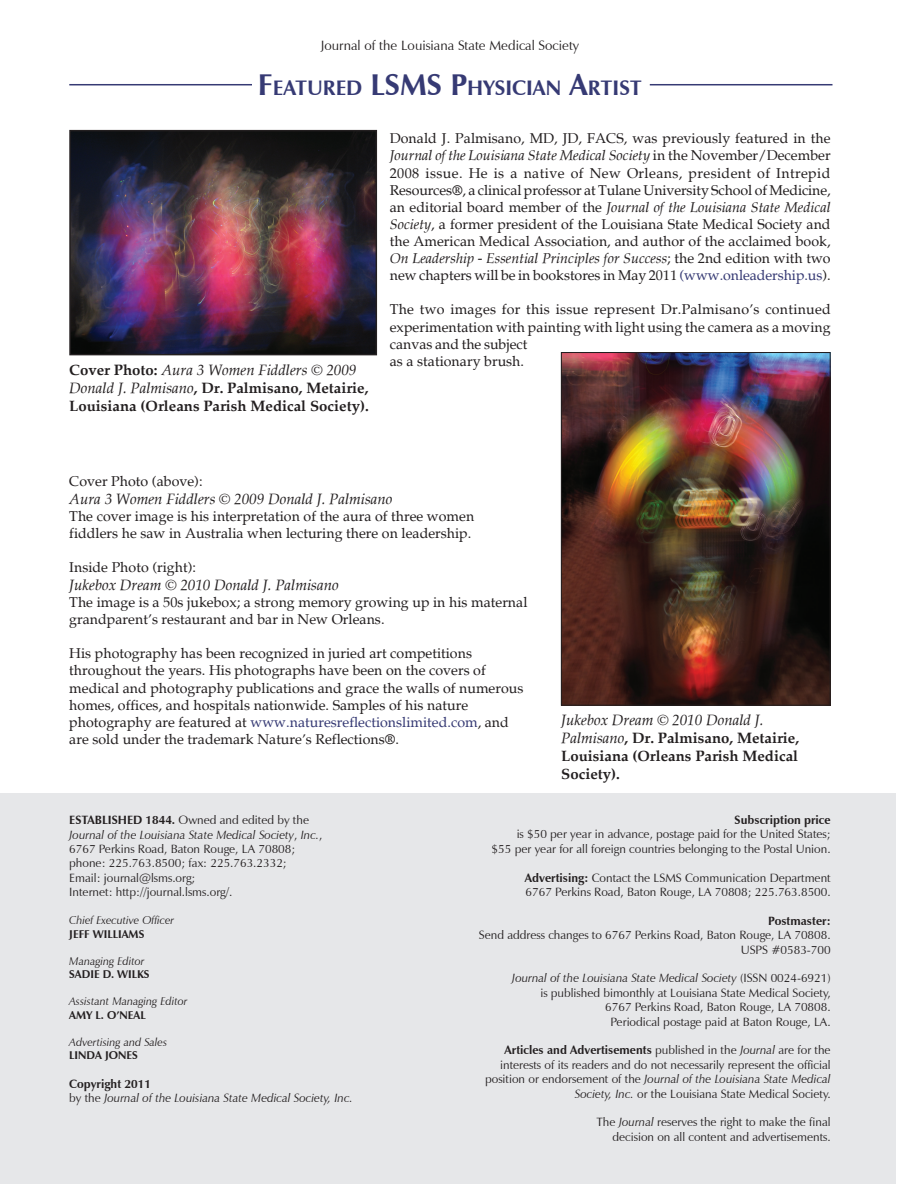
<style>
.page{position:relative;width:900px;height:1184px;background:#fff}
.page>*{position:absolute;margin:0;border:0;box-sizing:border-box;transform-origin:0 0}
.Main_head{font:700 21px "Zapf Humanist 601 BT";color:#363a74}
.Journal_Body{font:700 15px/18px "Palatia";color:#231f20}
.Journal_Body-2{font:italic 15px "Palatia";color:#231f20}
.Journal_Body-3{font:14.25px/17.1px "Palatia";color:#231f20}
.Journal_Article_Titl{font:13.5px "Zapf Humanist 601 BT";color:#231f20}
.t1{font:12px/14.4px "Zapf Humanist 601 BT";color:#231f20;text-align:right}
.t2{font:italic 12px "Zapf Humanist 601 BT";color:#231f20}
.t3{font:700 12px "Zapf Humanist 601 BT";color:#231f20}
.t4{font:italic 11.25px "Zapf Humanist 601 BT";color:#231f20}
.t5{font:700 11.25px "Zapf Humanist 601 BT";color:#231f20}
.s1{font-size:30px}
.s2{font-weight:400;font-style:italic}
.s3{font-style:italic}
.s4{color:#363a74}
.s5{font-weight:700}
.s6{font-style:normal}
</style>
<div class="page">
<hr style="left:69px;top:84px;width:183px;height:1px;background:#363a74">
<hr style="left:650px;top:84px;width:183px;height:1px;background:#363a74">
<div style="left:0;top:793px;width:896px;height:391px;background:#e6e7e9"></div>
<img style="left:71px;top:132px;width:304px;height:221px">
<div style="left:69px;top:130px;width:308px;height:225px;border:1px solid #231f20"></div>
<img style="left:563px;top:354px;width:266px;height:349px">
<div style="left:561px;top:352px;width:270px;height:353px;border:1px solid #231f20"></div>
<p class="Journal_Article_Titl" style="left:321px;top:37px;width:260px">Journal of the Louisiana State Medical Society</p>
<p class="Main_head" style="left:258px;top:74px;width:131px"><span class="s1">F</span>EATURED <span class="s1">LSMS</span></p>
<p class="Main_head" style="left:450px;top:74px;width:193px"><span class="s1">P</span>HYSICIAN <span class="s1">A</span>RTIST</p>
<p class="Journal_Body" style="left:69px;top:361px;width:301px">Cover Photo: <span class="s2">Aura 3 Women Fiddlers © 2009<br>Donald J. Palmisano</span>, Dr. Palmisano, Metairie,<br>Louisiana (Orleans Parish Medical Society).</p>
<p class="Journal_Body-3" style="left:390px;top:130px;width:442px;text-align:justify">Donald J. Palmisano, MD, JD, FACS, was previously featured in the <span class="s3">Journal of the Louisiana State Medical Society</span> in the November/December 2008 issue. He is a native of New Orleans, president of Intrepid Resources®, a clinical professor at Tulane University School of Medicine, an editorial board member of the <span class="s3">Journal of the Louisiana State Medical Society</span>, a former president of the Louisiana State Medical Society and the American Medical Association, and author of the acclaimed book, <span class="s3">On Leadership - Essential Principles for Success</span>; the 2nd edition with two new chapters will be in bookstores in May 2011 <span class="s4">(www.onleadership.us</span>).</p>
<p class="Journal_Body-3" style="left:390px;top:301px;width:442px">The two images for this issue represent Dr.Palmisano’s continued experimentation with painting with light using the camera as a moving canvas and the subject<br>as a stationary brush.</p>
<p class="Journal_Body-3" style="left:69px;top:472px;width:135px">Cover Photo (above):</p>
<p class="Journal_Body-2" style="left:69px;top:489px;width:325px">Aura 3 Women Fiddlers © 2009 Donald J. Palmisano</p>
<p class="Journal_Body-3" style="left:69px;top:507px;width:406px">The cover image is his interpretation of the aura of three women</p>
<p class="Journal_Body-3" style="left:69px;top:524px;width:404px">fiddlers he saw in Australia when lecturing there on leadership.</p>
<p class="Journal_Body-3" style="left:69px;top:558px;width:128px">Inside Photo (right):</p>
<p class="Journal_Body-2" style="left:69px;top:575px;width:271px">Jukebox Dream © 2010 Donald J. Palmisano</p>
<p class="Journal_Body-3" style="left:69px;top:594px;width:460px">The image is a 50s jukebox; a strong memory growing up in his maternal grandparent’s restaurant and bar in New Orleans.</p>
<p class="Journal_Body-3" style="left:69px;top:645px;width:456px">His photography has been recognized in juried art competitions throughout the years. His photographs have been on the covers of medical and photography publications and grace the walls of numerous homes, offices, and hospitals nationwide. Samples of his nature photography are featured at <span class="s4">www.naturesreflectionslimited.com</span>, and are sold under the trademark Nature’s Reflections®.</p>
<p class="Journal_Body" style="left:561px;top:711px;width:239px"><span class="s2">Jukebox Dream © 2010 Donald J.<br>Palmisano</span>, Dr. Palmisano, Metairie,<br>Louisiana (Orleans Parish Medical<br>Society).</p>
<p class="t1" style="left:69px;top:813px;width:241px"><span class="s5">ESTABLISHED 1844.</span> Owned and edited by the</p>
<p class="t2" style="left:69px;top:827px;width:255px">Journal of the Louisiana State Medical Society<span class="s6">,</span> Inc.<span class="s6">,</span></p>
<p class="t1" style="left:69px;top:841px;width:228px">6767 Perkins Road, Baton Rouge, LA 70808;</p>
<p class="t1" style="left:69px;top:856px;width:219px">phone: 225.763.8500; fax: 225.763.2332;</p>
<p class="t1" style="left:69px;top:870px;width:128px">Email: journal@lsms.org;</p>
<p class="t1" style="left:69px;top:885px;width:165px">Internet: http://journal.lsms.org/.</p>
<p class="t4" style="left:69px;top:913px;width:106px">Chief Executive Officer</p>
<p class="t5" style="left:69px;top:926px;width:77px">JEFF WILLIAMS</p>
<p class="t4" style="left:69px;top:954px;width:77px">Managing Editor</p>
<p class="t5" style="left:69px;top:967px;width:82px">SADIE D. WILKS</p>
<p class="t4" style="left:69px;top:994px;width:120px">Assistant Managing Editor</p>
<p class="t5" style="left:69px;top:1007px;width:78px">AMY L. O’NEAL</p>
<p class="t4" style="left:69px;top:1035px;width:99px">Advertising and Sales</p>
<p class="t5" style="left:69px;top:1048px;width:70px">LINDA JONES</p>
<p class="t3" style="left:69px;top:1076px;width:83px">Copyright 2011</p>
<p class="t2" style="left:69px;top:1091px;width:285px"><span class="s6">by the</span> Journal of the Louisiana State Medical Society, Inc.</p>
<p class="t1" style="left:517px;top:812px;width:316px"><span class="s5">Subscription price<br></span>is $50 per year in advance, postage paid for the United States;</p>
<p class="t1" style="left:492px;top:841px;width:341px">$55 per year for all foreign countries belonging to the Postal Union.</p>
<p class="t1" style="left:525px;top:870px;width:307px"><span class="s5">Advertising:</span> Contact the LSMS Communication Department</p>
<p class="t1" style="left:526px;top:884px;width:307px">6767 Perkins Road, Baton Rouge, LA 70808; 225.763.8500.</p>
<p class="t3" style="left:768px;top:913px;width:64px">Postmaster:</p>
<p class="t1" style="left:479px;top:927px;width:353px">Send address changes to 6767 Perkins Road, Baton Rouge, LA 70808.<br>USPS #0583-700</p>
<p class="t1" style="left:512px;top:971px;width:320px"><span class="s3">Journal of the Louisiana State Medical Society</span> (ISSN 0024-6921) is published bimonthly at Louisiana State Medical Society,</p>
<p class="t1" style="left:605px;top:999px;width:227px">6767 Perkins Road, Baton Rouge, LA 70808.</p>
<p class="t1" style="left:611px;top:1014px;width:222px">Periodical postage paid at Baton Rouge, LA.</p>
<p class="t1" style="left:485px;top:1043px;width:347px"><span class="s5">Articles and Advertisements</span> published in the <span class="s3">Journal</span> are for the interests of its readers and do not necessarily represent the official position or endorsement of the <span class="s3">Journal of the Louisiana State Medical Society, Inc.</span> or the Louisiana State Medical Society.</p>
<p class="t1" style="left:596px;top:1115px;width:236px">The <span class="s3">Journal</span> reserves the right to make the final</p>
<p class="t1" style="left:612px;top:1129px;width:220px">decision on all content and advertisements.</p>
</div>
